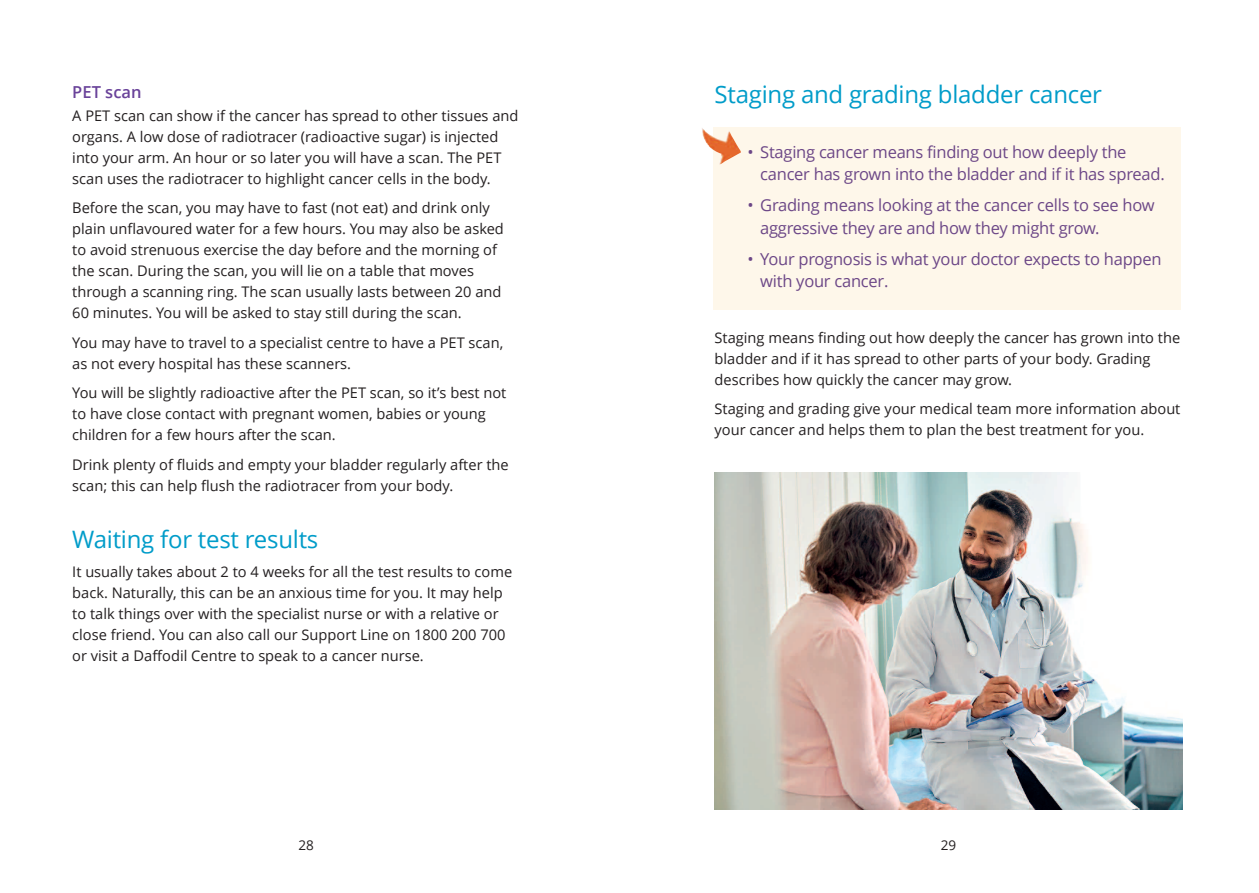
<style>
.page{position:relative;width:1259px;height:893px;background:#fff}
.page>*{position:absolute;margin:0;border:0;box-sizing:border-box;transform-origin:0 0}
.t1{font:24px "Open Sans";letter-spacing:-.01em;color:#009cc9}
.t2{font:16.5px/22.5px "Open Sans";letter-spacing:-.015em;color:#6c4787}
.t3{font:600 16.5px "Open Sans";color:#6a439a}
.t4{font:14.7px/21px "Open Sans";color:#231f20}
.t5{font:13.5px "Open Sans";color:#231f20}
</style>
<div class="page">
<div style="left:713px;top:127px;width:468px;height:183px;background:#fef7ea"></div>
<img style="left:702px;top:128px;width:39px;height:37px">
<img style="left:714px;top:472px;width:468px;height:337px">
<p class="t3" style="left:72px;top:80px;width:71px">PET scan</p>
<p class="t4" style="left:72px;top:105px;width:448px">A PET scan can show if the cancer has spread to other tissues and organs. A low dose of radiotracer (radioactive sugar) is injected into your arm. An hour or so later you will have a scan. The PET scan uses the radiotracer to highlight cancer cells in the body.</p>
<p class="t4" style="left:72px;top:197px;width:433px">Before the scan, you may have to fast (not eat) and drink only plain unflavoured water for a few hours. You may also be asked to avoid strenuous exercise the day before and the morning of the scan. During the scan, you will lie on a table that moves through a scanning ring. The scan usually lasts between 20 and 60 minutes. You will be asked to stay still during the scan.</p>
<p class="t4" style="left:72px;top:332px;width:432px">You may have to travel to a specialist centre to have a PET scan, as not every hospital has these scanners.</p>
<p class="t4" style="left:72px;top:382px;width:436px">You will be slightly radioactive after the PET scan, so it’s best not to have close contact with pregnant women, babies or young children for a few hours after the scan.</p>
<p class="t4" style="left:72px;top:454px;width:438px">Drink plenty of fluids and empty your bladder regularly after the scan; this can help flush the radiotracer from your body.</p>
<h1 class="t1" style="left:72px;top:522px;width:248px">Waiting for test results</h1>
<p class="t4" style="left:72px;top:561px;width:441px">It usually takes about 2 to 4 weeks for all the test results to come back. Naturally, this can be an anxious time for you. It may help to talk things over with the specialist nurse or with a relative or close friend. You can also call our Support Line on 1800 200 700 or visit a Daffodil Centre to speak to a cancer nurse.</p>
<h1 class="t1" style="left:714px;top:78px;width:389px">Staging and grading bladder cancer</h1>
<p class="t2" style="left:760px;top:140px;width:406px;text-indent:-13px">• Staging cancer means finding out how deeply the cancer has grown into the bladder and if it has spread.</p>
<p class="t2" style="left:760px;top:194px;width:396px;text-indent:-13px">• Grading means looking at the cancer cells to see how aggressive they are and how they might grow.</p>
<p class="t2" style="left:760px;top:247px;width:403px;text-indent:-13px">• Your prognosis is what your doctor expects to happen with your cancer.</p>
<p class="t4" style="left:714px;top:327px;width:467px">Staging means finding out how deeply the cancer has grown into the bladder and if it has spread to other parts of your body. Grading describes how quickly the cancer may grow.</p>
<p class="t4" style="left:714px;top:398px;width:467px">Staging and grading give your medical team more information about your cancer and helps them to plan the best treatment for you.</p>
<p class="t5" style="left:298px;top:836px;width:17px">28</p>
<p class="t5" style="left:940px;top:836px;width:17px">29</p>
</div>
